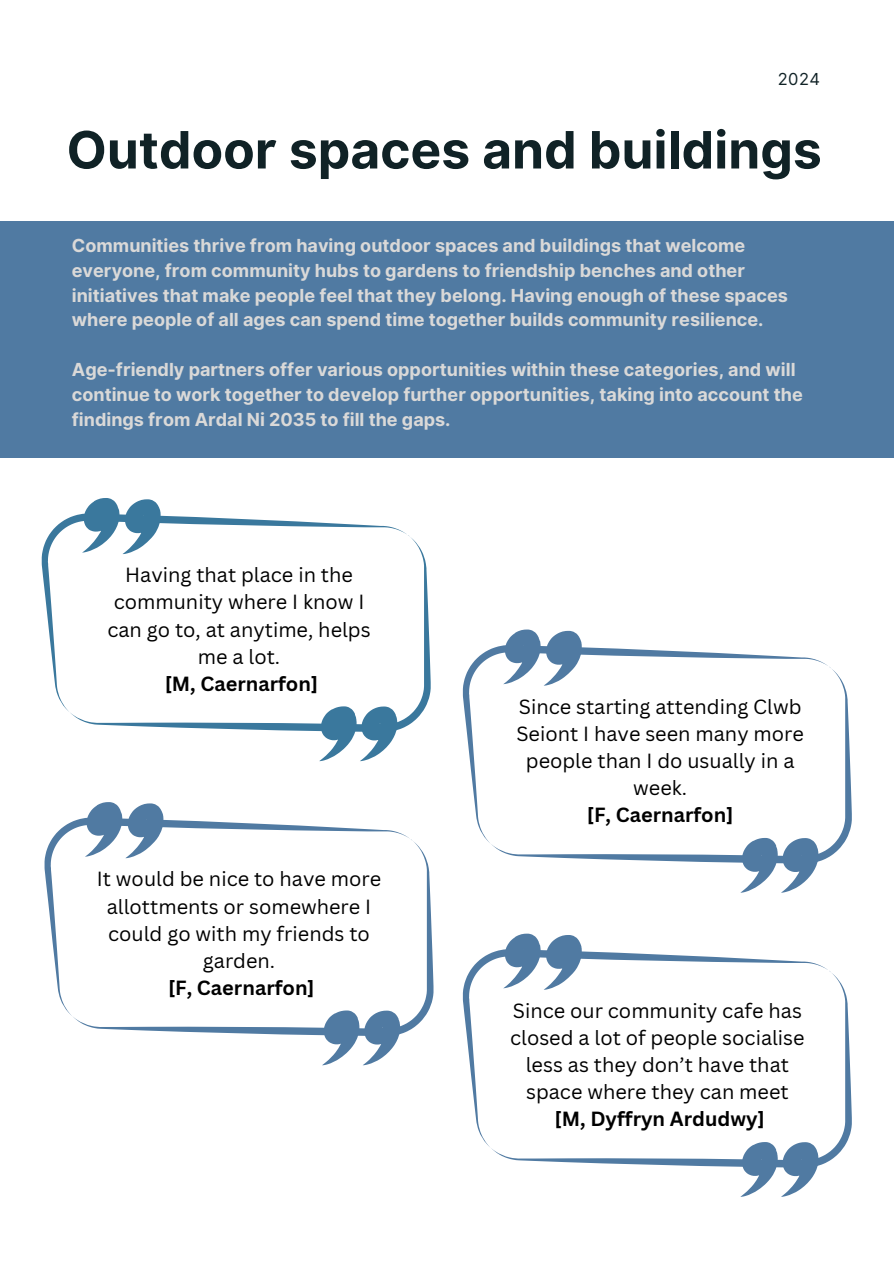
<style>
.page{position:relative;width:894px;height:1264px;background:#fff}
.page>*{position:absolute;margin:0;border:0;box-sizing:border-box;transform-origin:0 0}
.t1{font:700 51.45px "Inter";color:#102226}
.t2{font:19.95px/27.2px "Canva Sans";color:#000;text-align:center}
.t3{font:700 19.95px "Canva Sans";color:#000}
.t4{font:700 18px/24.8px "Inter";color:#dad9d8}
.t5{font:16.5px "Inter";color:#102226}
</style>
<div class="page">
<div style="left:0;top:221px;width:893px;height:236px;background:#507aa2"></div>
<svg style="left:42px;top:513px;width:367px;height:199px"></svg>
<svg style="left:69px;top:536px;width:361px;height:195px"></svg>
<svg style="left:82px;top:498px;width:78px;height:56px"></svg>
<svg style="left:319px;top:706px;width:78px;height:55px"></svg>
<svg style="left:463px;top:645px;width:367px;height:198px"></svg>
<svg style="left:490px;top:668px;width:361px;height:195px"></svg>
<svg style="left:503px;top:629px;width:78px;height:56px"></svg>
<svg style="left:740px;top:838px;width:78px;height:54px"></svg>
<svg style="left:45px;top:817px;width:367px;height:199px"></svg>
<svg style="left:72px;top:840px;width:361px;height:195px"></svg>
<svg style="left:85px;top:802px;width:78px;height:56px"></svg>
<svg style="left:322px;top:1010px;width:78px;height:55px"></svg>
<svg style="left:463px;top:949px;width:367px;height:198px"></svg>
<svg style="left:490px;top:972px;width:361px;height:195px"></svg>
<svg style="left:503px;top:933px;width:78px;height:56px"></svg>
<svg style="left:740px;top:1141px;width:78px;height:55px"></svg>
<p class="t5" style="left:777px;top:69px;width:44px">2024</p>
<h1 class="t1" style="left:66px;top:119px;width:756px">Outdoor spaces and buildings</h1>
<p class="t4" style="left:72px;top:233px;width:717px">Communities thrive from having outdoor spaces and buildings that welcome everyone, from community hubs to gardens to friendship benches and other initiatives that make people feel that they belong. Having enough of these spaces where people of all ages can spend time together builds community resilience.</p>
<p class="t4" style="left:72px;top:357px;width:732px">Age-friendly partners offer various opportunities within these categories, and will continue to work together to develop further opportunities, taking into account the findings from Ardal Ni 2035 to fill the gaps.</p>
<p class="t2" style="left:107px;top:561px;width:265px">Having that place in the community where I know I can go to, at anytime, helps me a lot.</p>
<p class="t3" style="left:165px;top:669px;width:155px">[M, Caernarfon]</p>
<p class="t2" style="left:97px;top:865px;width:286px">It would be nice to have more allottments or somewhere I could go with my friends to garden.</p>
<p class="t3" style="left:168px;top:973px;width:148px">[F, Caernarfon]</p>
<p class="t2" style="left:516px;top:692px;width:289px">Since starting attending Clwb<br>Seiont I have seen many more people than I do usually in a week.</p>
<p class="t3" style="left:586px;top:801px;width:148px">[F, Caernarfon]</p>
<p class="t2" style="left:510px;top:996px;width:296px">Since our community cafe has closed a lot of people socialise less as they don’t have that space where they can meet</p>
<p class="t3" style="left:554px;top:1105px;width:212px">[M, Dyffryn Ardudwy]</p>
</div>
